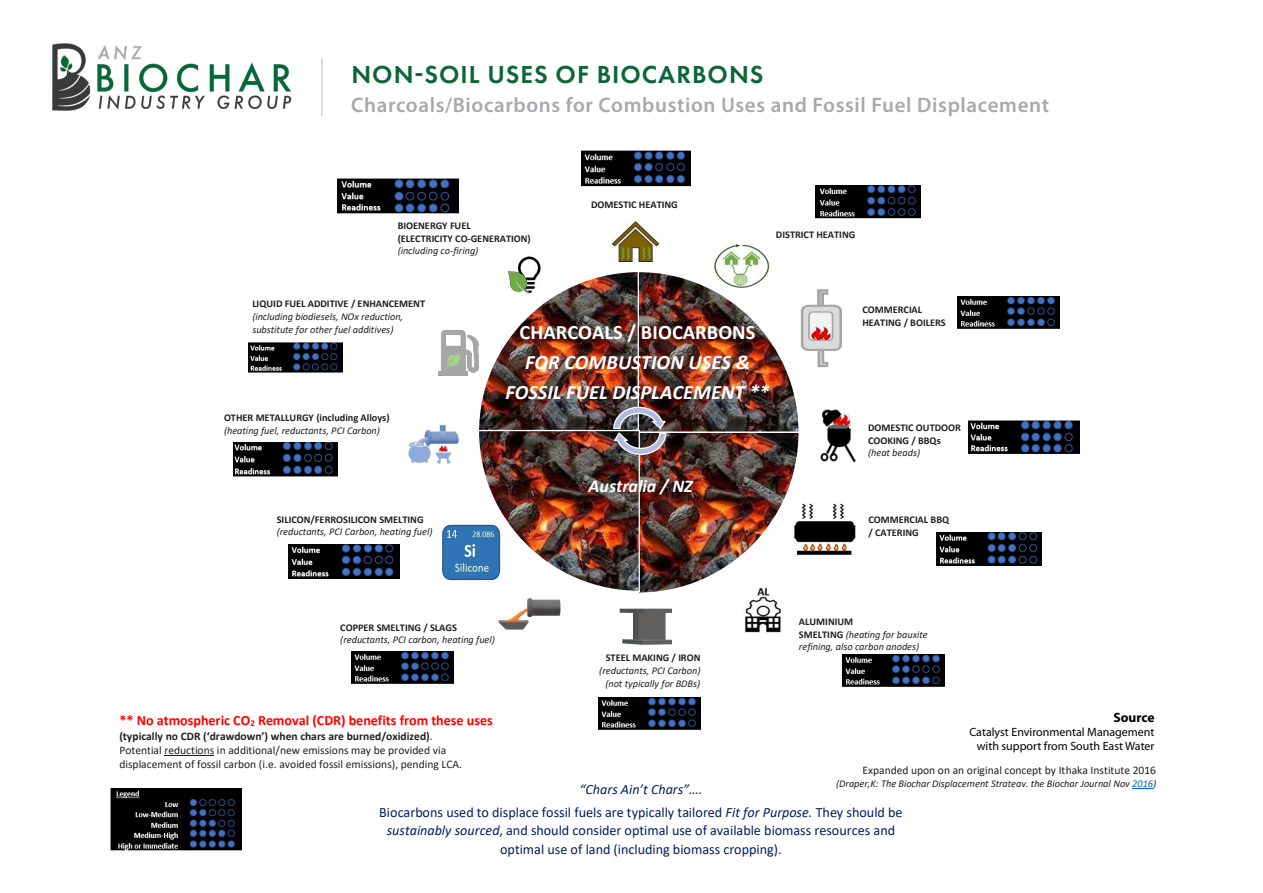
<style>
.page{position:relative;width:1263px;height:893px;background:#fff}
.page>*{position:absolute;margin:0;border:0;box-sizing:border-box;transform-origin:0 0}
.t1{font:600 25.5px "Futura PT";letter-spacing:.04em;color:#0c6638}
.Bullet_Style_1{font:600 21px "Myriad Pro";letter-spacing:.03em;color:#a7a9ac}
.t2{font:italic 700 20.4px/29.5px "Calibri";color:#fff;text-align:center}
.t3{font:italic 700 18px "Calibri";color:#fff}
.t4{font:14.1px/22.5px "Calibri";color:#002060;text-align:center}
.t5{font:700 14.1px "Calibri";color:#f00}
.Bullet_Style_1-2{font:700 13.5px "Myriad Pro";color:#000}
.Bullet_Style_1-3{font:12px "Myriad Pro";color:#000}
.t6{font:11.55px/14.1px "Calibri";color:#231f20}
.t7{font:italic 10.35px/12.6px "Calibri";letter-spacing:-.005em;color:#231f20}
.t8{font:700 10.35px/12.6px "Calibri";color:#231f20}
.s1{font-weight:400;font-style:italic}
.s2{font-weight:700;font-style:normal}
.s3{font-style:normal}
.s4{font-weight:700}
.s5{color:#0563c1}
.s6{font-style:italic}
</style>
<div class="page">
<img style="left:713px;top:244px;width:56px;height:26px">
<img style="left:479px;top:270px;width:320px;height:323px">
<div style="left:766px;top:223px;width:107px;height:31px;background:#fff"></div>
<img style="left:599px;top:697px;width:101px;height:33px">
<img style="left:582px;top:151px;width:108px;height:36px">
<hr style="left:164px;top:755px;width:50px;height:1px;background:#231f20">
<img style="left:111px;top:789px;width:130px;height:62px">
<img style="left:843px;top:654px;width:101px;height:33px">
<img style="left:352px;top:651px;width:101px;height:33px">
<img style="left:289px;top:544px;width:110px;height:35px">
<img style="left:968px;top:421px;width:112px;height:33px">
<img style="left:958px;top:296px;width:101px;height:33px">
<img style="left:815px;top:185px;width:105px;height:34px">
<img style="left:937px;top:532px;width:104px;height:34px">
<img style="left:233px;top:443px;width:105px;height:34px">
<img style="left:249px;top:342px;width:94px;height:31px">
<img style="left:338px;top:179px;width:120px;height:35px">
<img style="left:505px;top:256px;width:45px;height:41px">
<img style="left:438px;top:321px;width:52px;height:63px">
<img style="left:611px;top:221px;width:49px;height:42px">
<img style="left:441px;top:521px;width:63px;height:62px">
<img style="left:735px;top:581px;width:59px;height:52px">
<img style="left:789px;top:493px;width:67px;height:66px">
<img style="left:795px;top:283px;width:47px;height:88px">
<img style="left:408px;top:424px;width:51px;height:40px">
<img style="left:820px;top:409px;width:36px;height:53px">
<img style="left:619px;top:608px;width:53px;height:37px">
<img style="left:498px;top:597px;width:63px;height:33px">
<img style="left:52px;top:43px;width:240px;height:68px">
<hr style="left:321px;top:59px;width:2px;height:57px;background:#c3d9cc">
<p class="t1" style="left:351px;top:58px;width:414px">NON-SOIL USES OF BIOCARBONS</p>
<p class="Bullet_Style_1" style="left:351px;top:91px;width:699px">Charcoals/Biocarbons for Combustion Uses and Fossil Fuel Displacement</p>
<p class="t8" style="left:398px;top:219px;width:135px">BIOENERGY FUEL<br>(ELECTRICITY CO-GENERATION) <span class="s1">(including co-firing)</span></p>
<p class="t8" style="left:591px;top:198px;width:88px">DOMESTIC HEATING</p>
<p class="t8" style="left:776px;top:228px;width:81px">DISTRICT HEATING</p>
<p class="t7" style="left:252px;top:297px;width:174px"><span class="s2">LIQUID FUEL ADDITIVE / ENHANCEMENT </span>(including biodiesels, NOx reduction, substitute for other fuel additives)</p>
<p class="t7" style="left:224px;top:411px;width:167px"><span class="s2">OTHER METALLURGY (including Alloys) </span>(heating fuel, reductants, PCI Carbon)</p>
<p class="t7" style="left:277px;top:513px;width:157px"><span class="s2">SILICON/FERROSILICON SMELTING </span>(reductants, PCI Carbon, heating fuel)</p>
<p class="t2" style="left:505px;top:317px;width:266px"><span class="s3">CHARCOALS / BIOCARBONS<br></span>FOR COMBUSTION USES &amp;<br>FOSSIL FUEL DISPLACEMENT **</p>
<p class="t3" style="left:589px;top:473px;width:106px">Australia / NZ</p>
<p class="t8" style="left:862px;top:303px;width:85px">COMMERCIAL<br>HEATING / BOILERS</p>
<p class="t8" style="left:868px;top:421px;width:94px">DOMESTIC OUTDOOR<br>COOKING / BBQs <span class="s1">(heat beads)</span></p>
<p class="t8" style="left:868px;top:513px;width:82px">COMMERCIAL BBQ / CATERING</p>
<p class="t7" style="left:340px;top:621px;width:156px"><span class="s2">COPPER SMELTING / SLAGS </span>(reductants, PCI carbon, heating fuel)</p>
<p class="t7" style="left:599px;top:651px;width:103px;text-align:right"><span class="s2">STEEL MAKING / IRON </span>(reductants, PCI Carbon) (not typically for BDBs)</p>
<p class="t7" style="left:799px;top:615px;width:130px"><span class="s2">ALUMINIUM<br>SMELTING</span> (heating for bauxite refining, also carbon anodes)</p>
<p class="Bullet_Style_1-2" style="left:1113px;top:708px;width:43px">Source</p>
<p class="Bullet_Style_1-3" style="left:969px;top:724px;width:187px">Catalyst Environmental Management</p>
<p class="Bullet_Style_1-3" style="left:977px;top:739px;width:179px">with support from South East Water</p>
<p class="t5" style="left:119px;top:710px;width:375px">** No atmospheric CO<sub>2</sub> Removal (CDR) benefits from these uses</p>
<p class="t6" style="left:119px;top:729px;width:344px"><span class="s4">(typically no CDR (‘drawdown’) when chars are burned/oxidized)</span>.<br>Potential reductions in additional/new emissions may be provided via displacement of fossil carbon (i.e. avoided fossil emissions), pending LCA.</p>
<p class="t6" style="left:862px;top:762px;width:295px">Expanded upon on an original concept by Ithaka Institute 2016</p>
<p class="t7" style="left:836px;top:777px;width:322px">(Draper,K: The Biochar Displacement Strategy, the Biochar Journal Nov <span class="s5">2016</span>)</p>
<p class="t4" style="left:379px;top:778px;width:525px"><span class="s6">“Chars Ain’t Chars”….<br></span>Biocarbons used to displace fossil fuels are typically tailored <span class="s6">Fit for Purpose.</span> They should be</p>
<p class="t4" style="left:387px;top:821px;width:510px;line-height:18.6px"><span class="s6">sustainably sourced</span>, and should consider optimal use of available biomass resources and optimal use of land (including biomass cropping).</p>
</div>
